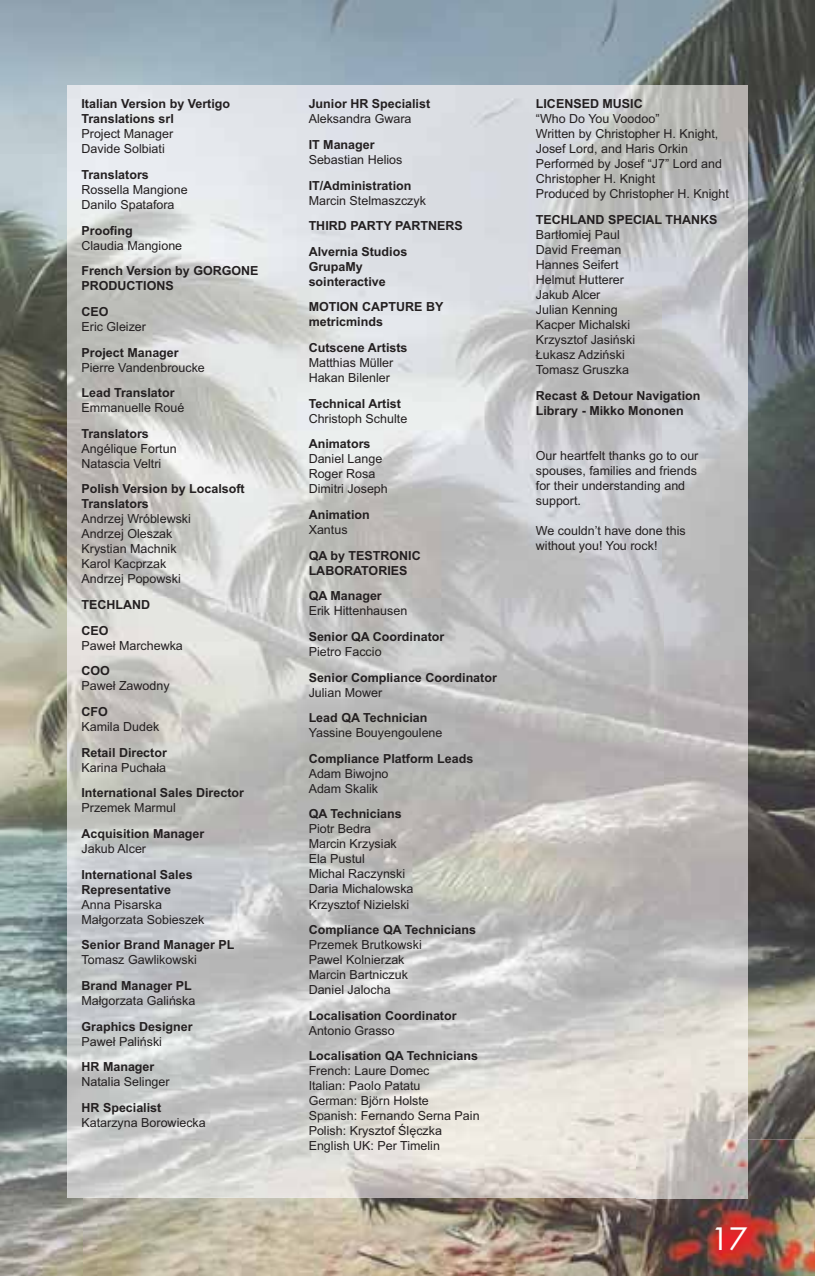
<style>
.page{position:relative;width:815px;height:1276px;background:#fff}
.page>*{position:absolute;margin:0;border:0;box-sizing:border-box;transform-origin:0 0}
.t1{font:30px "Futura";color:#fff}
.t2{font:12.5px/15px "Arial";color:#231f20}
.t3{font:700 12.5px/15px "Arial";color:#231f20}
</style>
<div class="page">
<img style="left:0;top:0;width:815px;height:154px">
<img style="left:0;top:154px;width:83px;height:1122px">
<img style="left:748px;top:154px;width:67px;height:985px">
<img style="left:83px;top:1198px;width:553px;height:78px">
<img style="left:67px;top:85px;width:595px;height:1113px">
<img style="left:662px;top:85px;width:86px;height:1054px">
<img style="left:636px;top:1139px;width:179px;height:137px">
<img style="left:636px;top:1139px;width:112px;height:59px">
<p class="t3" style="left:81px;top:98px;width:150px">Italian Version by Vertigo<br>Translations srl</p>
<p class="t2" style="left:81px;top:128px;width:93px">Project Manager<br>Davide Solbiati</p>
<p class="t3" style="left:81px;top:168px;width:69px">Translators</p>
<p class="t2" style="left:81px;top:183px;width:108px">Rossella Mangione<br>Danilo Spatafora</p>
<p class="t3" style="left:81px;top:224px;width:53px">Proofing</p>
<p class="t2" style="left:81px;top:239px;width:102px">Claudia Mangione</p>
<p class="t3" style="left:81px;top:265px;width:179px">French Version by GORGONE<br>PRODUCTIONS</p>
<p class="t3" style="left:81px;top:305px;width:29px">CEO</p>
<p class="t2" style="left:81px;top:320px;width:66px">Eric Gleizer</p>
<p class="t3" style="left:81px;top:346px;width:99px">Project Manager</p>
<p class="t2" style="left:81px;top:361px;width:125px">Pierre Vandenbroucke</p>
<p class="t3" style="left:81px;top:386px;width:95px">Lead Translator</p>
<p class="t2" style="left:81px;top:401px;width:104px">Emmanuelle Roué</p>
<p class="t3" style="left:81px;top:427px;width:69px">Translators</p>
<p class="t2" style="left:81px;top:442px;width:97px">Angélique Fortun<br>Natascia Veltri</p>
<p class="t3" style="left:81px;top:483px;width:165px">Polish Version by Localsoft<br>Translators</p>
<p class="t2" style="left:81px;top:513px;width:111px">Andrzej Wróblewski<br>Andrzej Oleszak<br>Krystian Machnik<br>Karol Kacprzak<br>Andrzej Popowski</p>
<p class="t3" style="left:81px;top:593px;width:70px;line-height:25.5px">TECHLAND<br>CEO</p>
<p class="t2" style="left:81px;top:639px;width:103px">Paweł Marchewka</p>
<p class="t3" style="left:81px;top:665px;width:30px">COO</p>
<p class="t2" style="left:81px;top:680px;width:90px">Paweł Zawodny</p>
<p class="t3" style="left:81px;top:705px;width:28px">CFO</p>
<p class="t2" style="left:81px;top:720px;width:79px">Kamila Dudek</p>
<p class="t3" style="left:81px;top:746px;width:87px">Retail Director</p>
<p class="t2" style="left:81px;top:761px;width:86px">Karina Puchała</p>
<p class="t3" style="left:81px;top:786px;width:164px">International Sales Director</p>
<p class="t2" style="left:81px;top:801px;width:96px">Przemek Marmul</p>
<p class="t3" style="left:81px;top:827px;width:124px">Acquisition Manager</p>
<p class="t2" style="left:81px;top:842px;width:66px">Jakub Alcer</p>
<p class="t3" style="left:81px;top:868px;width:113px">International Sales<br>Representative</p>
<p class="t2" style="left:81px;top:898px;width:124px">Anna Pisarska<br>Małgorzata Sobieszek</p>
<p class="t3" style="left:81px;top:938px;width:154px">Senior Brand Manager PL</p>
<p class="t2" style="left:81px;top:953px;width:117px">Tomasz Gawlikowski</p>
<p class="t3" style="left:81px;top:979px;width:112px">Brand Manager PL</p>
<p class="t2" style="left:81px;top:994px;width:115px">Małgorzata Galińska</p>
<p class="t3" style="left:81px;top:1020px;width:113px">Graphics Designer</p>
<p class="t2" style="left:81px;top:1035px;width:82px">Paweł Paliński</p>
<p class="t3" style="left:81px;top:1060px;width:74px">HR Manager</p>
<p class="t2" style="left:81px;top:1075px;width:90px">Natalia Selinger</p>
<p class="t3" style="left:81px;top:1101px;width:81px">HR Specialist</p>
<p class="t2" style="left:81px;top:1116px;width:126px">Katarzyna Borowiecka</p>
<p class="t3" style="left:309px;top:98px;width:123px">Junior HR Specialist</p>
<p class="t2" style="left:309px;top:113px;width:104px">Aleksandra Gwara</p>
<p class="t3" style="left:309px;top:138px;width:67px">IT Manager</p>
<p class="t2" style="left:309px;top:153px;width:95px">Sebastian Helios</p>
<p class="t3" style="left:309px;top:179px;width:104px">IT/Administration</p>
<p class="t2" style="left:309px;top:194px;width:119px">Marcin Stelmaszczyk</p>
<p class="t3" style="left:309px;top:214px;width:156px;line-height:25.5px">THIRD PARTY PARTNERS<br>Alvernia Studios</p>
<p class="t3" style="left:309px;top:260px;width:79px">GrupaMy sointeractive</p>
<p class="t3" style="left:309px;top:301px;width:136px">MOTION CAPTURE BY metricminds</p>
<p class="t3" style="left:309px;top:341px;width:100px">Cutscene Artists</p>
<p class="t2" style="left:309px;top:356px;width:86px">Matthias Müller<br>Hakan Bilenler</p>
<p class="t3" style="left:309px;top:397px;width:94px">Technical Artist</p>
<p class="t2" style="left:309px;top:412px;width:100px">Christoph Schulte</p>
<p class="t3" style="left:309px;top:438px;width:63px">Animators</p>
<p class="t2" style="left:309px;top:453px;width:81px">Daniel Lange<br>Roger Rosa<br>Dimitri Joseph</p>
<p class="t3" style="left:309px;top:508px;width:63px">Animation</p>
<p class="t2" style="left:309px;top:523px;width:40px">Xantus</p>
<p class="t3" style="left:309px;top:549px;width:114px">QA by TESTRONIC<br>LABORATORIES</p>
<p class="t3" style="left:309px;top:589px;width:75px">QA Manager</p>
<p class="t2" style="left:309px;top:604px;width:100px">Erik Hittenhausen</p>
<p class="t3" style="left:309px;top:630px;width:137px">Senior QA Coordinator</p>
<p class="t2" style="left:309px;top:645px;width:74px">Pietro Faccio</p>
<p class="t3" style="left:309px;top:671px;width:190px">Senior Compliance Coordinator</p>
<p class="t2" style="left:309px;top:686px;width:75px">Julian Mower</p>
<p class="t3" style="left:309px;top:711px;width:120px">Lead QA Technician</p>
<p class="t2" style="left:309px;top:726px;width:135px">Yassine Bouyengoulene</p>
<p class="t3" style="left:309px;top:752px;width:166px">Compliance Platform Leads</p>
<p class="t2" style="left:309px;top:767px;width:81px">Adam Biwojno<br>Adam Skalik</p>
<p class="t3" style="left:309px;top:808px;width:95px">QA Technicians</p>
<p class="t2" style="left:309px;top:823px;width:106px">Piotr Bedra<br>Marcin Krzysiak<br>Ela Pustul<br>Michal Raczynski<br>Daria Michalowska<br>Krzysztof Nizielski</p>
<p class="t3" style="left:309px;top:923px;width:169px">Compliance QA Technicians</p>
<p class="t2" style="left:309px;top:938px;width:115px">Przemek Brutkowski<br>Pawel Kolnierzak<br>Marcin Bartniczuk<br>Daniel Jalocha</p>
<p class="t3" style="left:309px;top:1009px;width:149px">Localisation Coordinator</p>
<p class="t2" style="left:309px;top:1024px;width:88px">Antonio Grasso</p>
<p class="t3" style="left:309px;top:1049px;width:171px">Localisation QA Technicians</p>
<p class="t2" style="left:309px;top:1064px;width:172px">French: Laure Domec<br>Italian: Paolo Patatu<br>German: Björn Holste<br>Spanish: Fernando Serna Pain<br>Polish: Krysztof Ślęczka<br>English UK: Per Timelin</p>
<p class="t3" style="left:536px;top:97px;width:108px">LICENSED MUSIC</p>
<p class="t2" style="left:536px;top:112px;width:195px">“Who Do You Voodoo”<br>Written by Christopher H. Knight,<br>Josef Lord, and Haris Orkin<br>Performed by Josef “J7” Lord and<br>Christopher H. Knight<br>Produced by Christopher H. Knight</p>
<p class="t3" style="left:536px;top:213px;width:183px">TECHLAND SPECIAL THANKS</p>
<p class="t2" style="left:536px;top:228px;width:101px">Bartłomiej Paul<br>David Freeman<br>Hannes Seifert<br>Helmut Hutterer<br>Jakub Alcer<br>Julian Kenning<br>Kacper Michalski<br>Krzysztof Jasiński<br>Łukasz Adziński<br>Tomasz Gruszka</p>
<p class="t3" style="left:536px;top:389px;width:166px">Recast &amp; Detour Navigation<br>Library - Mikko Mononen</p>
<p class="t2" style="left:536px;top:449px;width:164px">Our heartfelt thanks go to our spouses, families and friends for their understanding and support.</p>
<p class="t2" style="left:536px;top:524px;width:151px">We couldn’t have done this without you! You rock!</p>
<h1 class="t1" style="left:711px;top:1225px;width:38px">17</h1>
</div>
